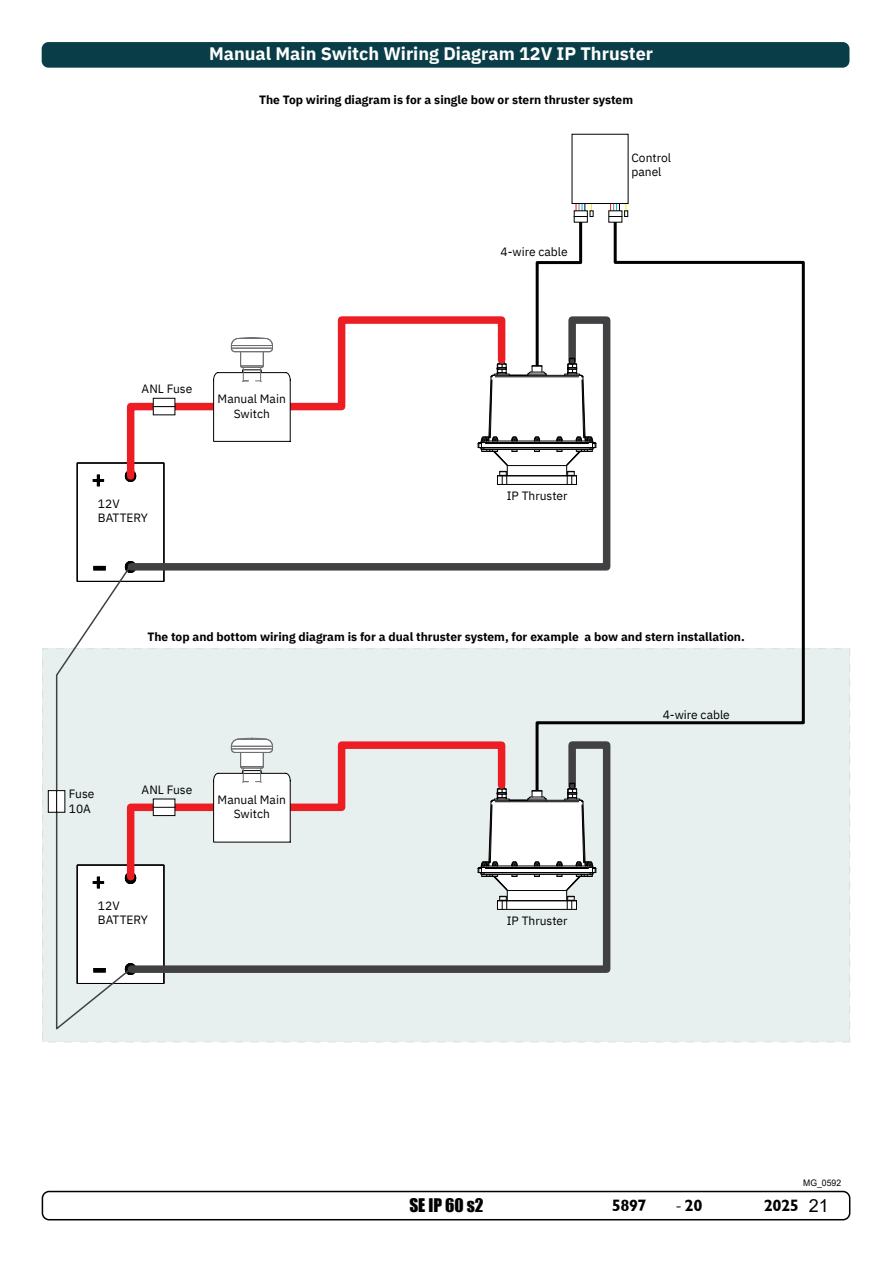
<style>
.page{position:relative;width:893px;height:1263px;background:#fff}
.page>*{position:absolute;margin:0;border:0;box-sizing:border-box;transform-origin:0 0}
.t1{font:700 18px "IBM Plex Sans";color:#fff}
.t2{font:17.25px "Impact";color:#000}
.t3{font:16.5px "Garrison Sans BOLD";letter-spacing:-.02em;color:#000}
.t4{font:700 12px "IBM Plex Sans";color:#000}
.t5{font:12px/14.4px "IBM Plex Sans";color:#000}
.t6{font:9px "Arial";color:#000;scale:.96 1}
.s1{font-family:"Minion Pro";font-size:18px}
.s2{font-family:"Arial";font-size:18px}
</style>
<div class="page">
<div style="left:42px;top:1191px;width:808px;height:29px;border:2px solid #000;border-radius:7px"></div>
<div style="left:42px;top:42px;width:807px;height:26px;background:#093e48;border-radius:7px"></div>
<div style="left:43px;top:649px;width:807px;height:393px;background:#e7efef"></div>
<div style="left:77px;top:463px;width:87px;height:119px;border:1px solid #000"></div>
<svg style="left:92px;top:474px;width:13px;height:13px"></svg>
<svg style="left:55px;top:565px;width:78px;height:465px"></svg>
<svg style="left:534px;top:216px;width:272px;height:521px"></svg>
<div style="left:57px;top:791px;width:8px;height:21px;background:#fff"></div>
<div style="left:56px;top:790px;width:9px;height:23px;border:1px solid #000"></div>
<div style="left:48px;top:791px;width:9px;height:21px;background:#fff"></div>
<div style="left:48px;top:790px;width:9px;height:23px;border:1px solid #000"></div>
<div style="left:609px;top:216px;width:13px;height:6px;background:#fff"></div>
<svg style="left:610px;top:204px;width:18px;height:13px"></svg>
<svg style="left:124px;top:313px;width:490px;height:261px"></svg>
<svg style="left:124px;top:737px;width:487px;height:240px"></svg>
<svg style="left:478px;top:203px;width:119px;height:282px"></svg>
<svg style="left:478px;top:783px;width:119px;height:127px"></svg>
<svg style="left:123px;top:313px;width:386px;height:170px"></svg>
<svg style="left:213px;top:337px;width:78px;height:105px"></svg>
<div style="left:153px;top:407px;width:22px;height:8px;background:#fff"></div>
<div style="left:153px;top:398px;width:22px;height:9px;background:#fff"></div>
<div style="left:153px;top:398px;width:22px;height:9px;border:1px solid #000"></div>
<svg style="left:123px;top:738px;width:386px;height:146px"></svg>
<svg style="left:213px;top:738px;width:78px;height:104px"></svg>
<div style="left:153px;top:807px;width:22px;height:8px;background:#fff"></div>
<div style="left:153px;top:807px;width:22px;height:9px;border:1px solid #000"></div>
<div style="left:153px;top:799px;width:22px;height:8px;background:#fff"></div>
<div style="left:153px;top:799px;width:22px;height:9px;border:1px solid #000"></div>
<h1 class="t1" style="left:209px;top:39px;width:445px">Manual Main Switch Wiring Diagram 12V IP Thruster</h1>
<p class="t4" style="left:259px;top:90px;width:375px">The Top wiring diagram is for a single bow or stern thruster system</p>
<p class="t5" style="left:142px;top:380px;width:52px">ANL Fuse</p>
<p class="t5" style="left:218px;top:391px;width:70px;text-align:center">Manual Main<br>Switch</p>
<p class="t5" style="left:98px;top:495px;width:51px">12V<br>BATTERY</p>
<p class="t5" style="left:500px;top:244px;width:69px">4-wire cable</p>
<p class="t5" style="left:631px;top:149px;width:41px">Control panel</p>
<p class="t5" style="left:507px;top:488px;width:62px">IP Thruster</p>
<p class="t4" style="left:147px;top:627px;width:599px">The top and bottom wiring diagram is for a dual thruster system, for example a bow and stern installation.</p>
<p class="t5" style="left:69px;top:786px;width:27px">Fuse<br>10A</p>
<p class="t5" style="left:142px;top:781px;width:52px">ANL Fuse</p>
<p class="t5" style="left:218px;top:791px;width:70px;text-align:center">Manual Main<br>Switch</p>
<p class="t5" style="left:98px;top:897px;width:51px">12V<br>BATTERY</p>
<p class="t5" style="left:507px;top:913px;width:62px">IP Thruster</p>
<p class="t5" style="left:663px;top:707px;width:69px">4-wire cable</p>
<p class="t6" style="left:803px;top:1177px;width:41px">MG_0592</p>
<h2 class="t2" style="left:409px;top:1192px;width:76px">SE IP 60 s2</h2>
<h3 class="t3" style="left:612px;top:1196px;width:36px">5897</h3>
<h3 class="t3" style="left:675px;top:1196px;width:29px"><span class="s1">-</span>20</h3>
<h3 class="t3" style="left:764px;top:1196px;width:66px">2025 <span class="s2">21</span></h3>
</div>
